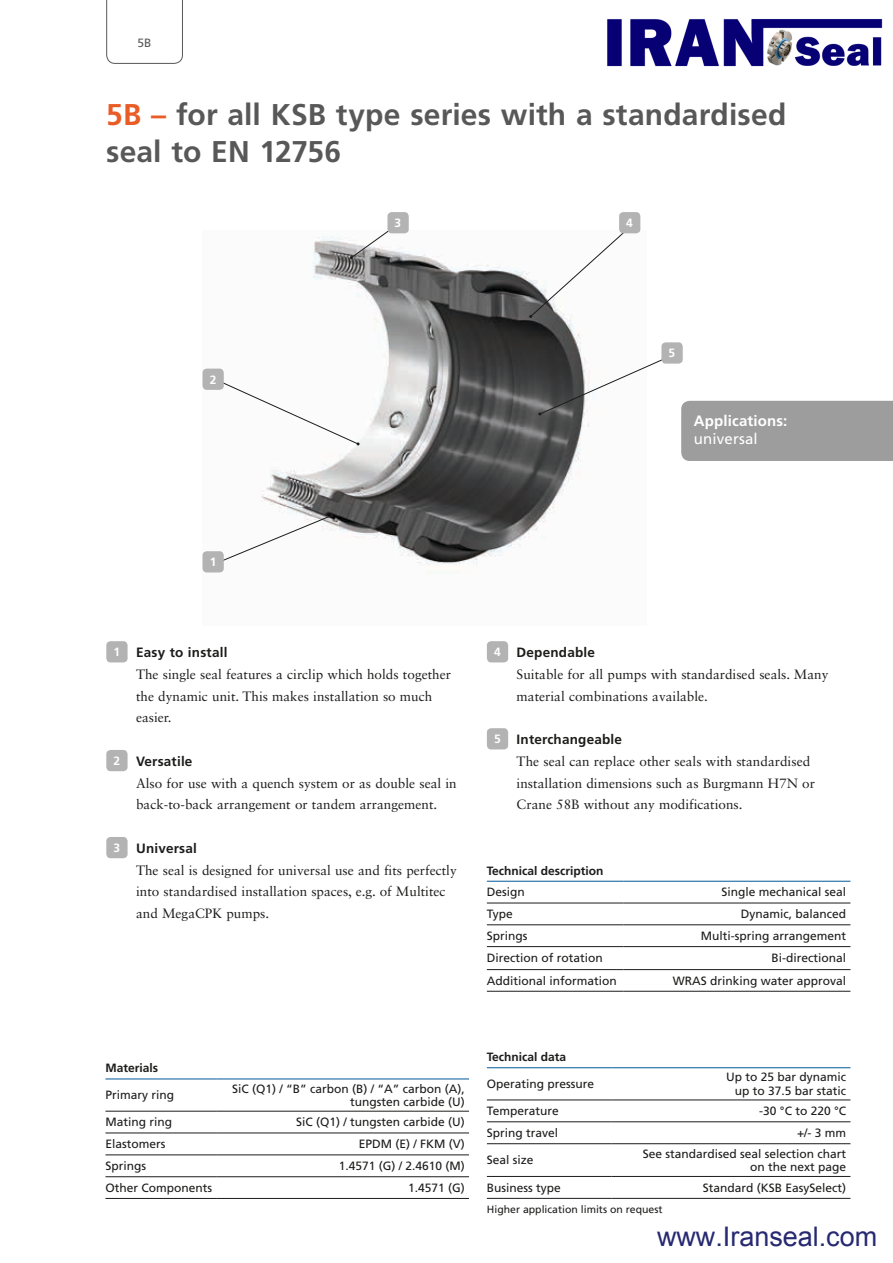
<style>
.page{position:relative;width:893px;height:1263px;background:#fff}
.page>*{position:absolute;margin:0;border:0;box-sizing:border-box;transform-origin:0 0}
.t1{font:700 30px/37.5px "Frutiger LT Pro";letter-spacing:.005em;color:#585858}
.t2{font:27px "Arial";color:#272971}
.t3{font:700 15px "Frutiger LT Pro";letter-spacing:.01em;color:#fff}
.t4{font:15px "Frutiger LT Pro";letter-spacing:.01em;color:#fff}
.t5{font:13.5px/21.8px "Sabon LT Std";color:#1c1c1b}
.t6{font:700 13.5px "Frutiger LT Pro";letter-spacing:.015em;color:#1c1c1b}
.t7{font:12px/13.5px "Frutiger LT Pro";color:#1c1c1b;text-align:right}
.t8{font:700 12px "Frutiger LT Pro";color:#1c1c1b}
.t9{font:700 12px "Frutiger LT Pro";color:#fff}
.t10{font:12px "Frutiger LT Pro";color:#585858}
.t11{font:10.5px "Frutiger LT Pro";color:#1c1c1b}
.s1{color:#ea5c26}
.s2{font-size:12px;color:#fff}
</style>
<div class="page">
<img style="left:203px;top:230px;width:438px;height:343px">
<hr style="left:105px;top:1078px;width:112px;height:1px;background:#00589a">
<hr style="left:217px;top:1078px;width:252px;height:1px;background:#00589a">
<hr style="left:105px;top:1111px;width:112px;height:1px;background:#1c1c1b">
<hr style="left:217px;top:1111px;width:252px;height:1px;background:#1c1c1b">
<hr style="left:105px;top:1133px;width:112px;height:1px;background:#1c1c1b">
<hr style="left:217px;top:1133px;width:252px;height:1px;background:#1c1c1b">
<hr style="left:105px;top:1154px;width:112px;height:1px;background:#1c1c1b">
<hr style="left:217px;top:1154px;width:252px;height:1px;background:#1c1c1b">
<hr style="left:105px;top:1176px;width:112px;height:1px;background:#1c1c1b">
<hr style="left:217px;top:1176px;width:252px;height:1px;background:#1c1c1b">
<hr style="left:105px;top:1198px;width:112px;height:1px;background:#1c1c1b">
<hr style="left:217px;top:1198px;width:252px;height:1px;background:#1c1c1b">
<div style="left:681px;top:401px;width:212px;height:60px;background:#9e9d9d"></div>
<hr style="left:487px;top:1100px;width:124px;height:1px;background:#1c1c1b">
<hr style="left:611px;top:1100px;width:239px;height:1px;background:#1c1c1b">
<hr style="left:487px;top:1067px;width:124px;height:1px;background:#00589a">
<hr style="left:611px;top:1067px;width:239px;height:1px;background:#00589a">
<hr style="left:487px;top:1121px;width:124px;height:1px;background:#1c1c1b">
<hr style="left:611px;top:1121px;width:239px;height:1px;background:#1c1c1b">
<hr style="left:487px;top:1143px;width:124px;height:1px;background:#1c1c1b">
<hr style="left:611px;top:1143px;width:239px;height:1px;background:#1c1c1b">
<hr style="left:487px;top:1176px;width:124px;height:1px;background:#1c1c1b">
<hr style="left:611px;top:1176px;width:239px;height:1px;background:#1c1c1b">
<hr style="left:487px;top:1198px;width:124px;height:1px;background:#1c1c1b">
<hr style="left:611px;top:1198px;width:239px;height:1px;background:#1c1c1b">
<hr style="left:487px;top:924px;width:136px;height:1px;background:#1c1c1b">
<hr style="left:623px;top:924px;width:227px;height:1px;background:#1c1c1b">
<hr style="left:487px;top:946px;width:136px;height:1px;background:#1c1c1b">
<hr style="left:623px;top:946px;width:227px;height:1px;background:#1c1c1b">
<hr style="left:487px;top:881px;width:136px;height:1px;background:#00589a">
<hr style="left:623px;top:881px;width:227px;height:1px;background:#00589a">
<hr style="left:487px;top:903px;width:136px;height:1px;background:#1c1c1b">
<hr style="left:623px;top:903px;width:227px;height:1px;background:#1c1c1b">
<hr style="left:487px;top:969px;width:136px;height:1px;background:#1c1c1b">
<hr style="left:623px;top:969px;width:227px;height:1px;background:#1c1c1b">
<hr style="left:487px;top:991px;width:136px;height:1px;background:#1c1c1b">
<hr style="left:623px;top:991px;width:227px;height:1px;background:#1c1c1b">
<svg style="left:350px;top:230px;width:46px;height:29px"></svg>
<div style="left:387px;top:212px;width:22px;height:21px;background:#b4b3b3;border-radius:4px"></div>
<svg style="left:529px;top:230px;width:103px;height:88px"></svg>
<div style="left:619px;top:212px;width:21px;height:21px;background:#b4b3b3;border-radius:4px"></div>
<svg style="left:538px;top:354px;width:123px;height:61px"></svg>
<div style="left:661px;top:342px;width:22px;height:22px;background:#b4b3b3;border-radius:4px"></div>
<svg style="left:213px;top:378px;width:147px;height:67px"></svg>
<div style="left:202px;top:369px;width:22px;height:21px;background:#b4b3b3;border-radius:4px"></div>
<svg style="left:219px;top:514px;width:114px;height:49px"></svg>
<div style="left:202px;top:551px;width:22px;height:21px;background:#b4b3b3;border-radius:4px"></div>
<svg style="left:106px;top:0;width:77px;height:64px"></svg>
<div style="left:106px;top:641px;width:22px;height:21px;background:#b4b3b3;border-radius:4px"></div>
<div style="left:106px;top:750px;width:22px;height:21px;background:#b4b3b3;border-radius:4px"></div>
<div style="left:106px;top:837px;width:22px;height:21px;background:#b4b3b3;border-radius:4px"></div>
<div style="left:487px;top:641px;width:21px;height:21px;background:#b4b3b3;border-radius:4px"></div>
<div style="left:487px;top:728px;width:21px;height:21px;background:#b4b3b3;border-radius:4px"></div>
<img style="left:607px;top:19px;width:276px;height:48px">
<p class="t10" style="left:138px;top:35px;width:16px">5B</p>
<h1 class="t1" style="left:106px;top:96px;width:682px"><span class="s1">5B –</span> for all KSB type series with a standardised seal to EN 12756</h1>
<p class="t9" style="left:210px;top:372px;width:8px">2</p>
<p class="t9" style="left:210px;top:555px;width:8px">1</p>
<p class="t9" style="left:395px;top:216px;width:8px">3</p>
<p class="t9" style="left:626px;top:216px;width:8px">4</p>
<p class="t9" style="left:669px;top:346px;width:8px">5</p>
<p class="t3" style="left:694px;top:412px;width:95px">Applications:</p>
<p class="t4" style="left:694px;top:430px;width:65px">universal</p>
<p class="t6" style="left:113px;top:644px;width:115px"><span class="s2">1</span> Easy to install</p>
<p class="t5" style="left:136px;top:663px;width:317px">The single seal features a circlip which holds together the dynamic unit. This makes installation so much easier.</p>
<p class="t6" style="left:113px;top:753px;width:81px"><span class="s2">2</span> Versatile</p>
<p class="t5" style="left:136px;top:772px;width:322px">Also for use with a quench system or as double seal in back-to-back arrangement or tandem arrangement.</p>
<p class="t6" style="left:113px;top:840px;width:85px"><span class="s2">3</span> Universal</p>
<p class="t5" style="left:136px;top:859px;width:322px">The seal is designed for universal use and fits perfectly into standardised installation spaces, e.g. of Multitec and MegaCPK pumps.</p>
<p class="t6" style="left:494px;top:644px;width:102px"><span class="s2">4</span> Dependable</p>
<p class="t5" style="left:517px;top:663px;width:313px">Suitable for all pumps with standardised seals. Many material combinations available.</p>
<p class="t6" style="left:494px;top:731px;width:129px"><span class="s2">5</span> Interchangeable</p>
<p class="t5" style="left:517px;top:750px;width:300px">The seal can replace other seals with standardised installation dimensions such as Burgmann H7N or<br>Crane 58B without any modifications.</p>
<p class="t8" style="left:487px;top:863px;width:118px">Technical description</p>
<p class="t7" style="left:487px;top:885px;width:40px">Design</p>
<p class="t7" style="left:721px;top:885px;width:126px">Single mechanical seal</p>
<p class="t7" style="left:487px;top:907px;width:27px">Type</p>
<p class="t7" style="left:741px;top:907px;width:107px">Dynamic, balanced</p>
<p class="t7" style="left:487px;top:929px;width:42px">Springs</p>
<p class="t7" style="left:701px;top:929px;width:147px">Multi-spring arrangement</p>
<p class="t7" style="left:487px;top:951px;width:118px">Direction of rotation</p>
<p class="t7" style="left:771px;top:951px;width:76px">Bi-directional</p>
<p class="t7" style="left:487px;top:974px;width:132px">Additional information</p>
<p class="t7" style="left:673px;top:974px;width:175px">WRAS drinking water approval</p>
<p class="t8" style="left:105px;top:1061px;width:54px">Materials</p>
<p class="t7" style="left:105px;top:1088px;width:70px">Primary ring</p>
<p class="t7" style="left:232px;top:1082px;width:234px">SiC (Q1) / “B” carbon (B) / “A” carbon (A), tungsten carbide (U)</p>
<p class="t7" style="left:105px;top:1115px;width:68px">Mating ring</p>
<p class="t7" style="left:296px;top:1115px;width:170px">SiC (Q1) / tungsten carbide (U)</p>
<p class="t7" style="left:105px;top:1137px;width:62px">Elastomers</p>
<p class="t7" style="left:359px;top:1137px;width:108px">EPDM (E) / FKM (V)</p>
<p class="t7" style="left:105px;top:1159px;width:42px">Springs</p>
<p class="t7" style="left:339px;top:1159px;width:128px">1.4571 (G) / 2.4610 (M)</p>
<p class="t7" style="left:105px;top:1181px;width:108px">Other Components</p>
<p class="t7" style="left:408px;top:1181px;width:58px">1.4571 (G)</p>
<p class="t8" style="left:487px;top:1050px;width:81px">Technical data</p>
<p class="t7" style="left:487px;top:1077px;width:109px">Operating pressure</p>
<p class="t7" style="left:726px;top:1070px;width:122px">Up to 25 bar dynamic up to 37.5 bar static</p>
<p class="t7" style="left:487px;top:1104px;width:73px">Temperature</p>
<p class="t7" style="left:759px;top:1104px;width:88px">-30 °C to 220 °C</p>
<p class="t7" style="left:487px;top:1126px;width:73px">Spring travel</p>
<p class="t7" style="left:797px;top:1126px;width:51px">+/- 3 mm</p>
<p class="t7" style="left:487px;top:1153px;width:48px">Seal size</p>
<p class="t7" style="left:643px;top:1147px;width:205px">See standardised seal selection chart on the next page</p>
<p class="t7" style="left:487px;top:1181px;width:76px">Business type</p>
<p class="t7" style="left:703px;top:1181px;width:145px">Standard (KSB EasySelect)</p>
<p class="t11" style="left:487px;top:1203px;width:177px">Higher application limits on request</p>
<h2 class="t2" style="left:657px;top:1223px;width:222px">www.Iranseal.com</h2>
</div>
